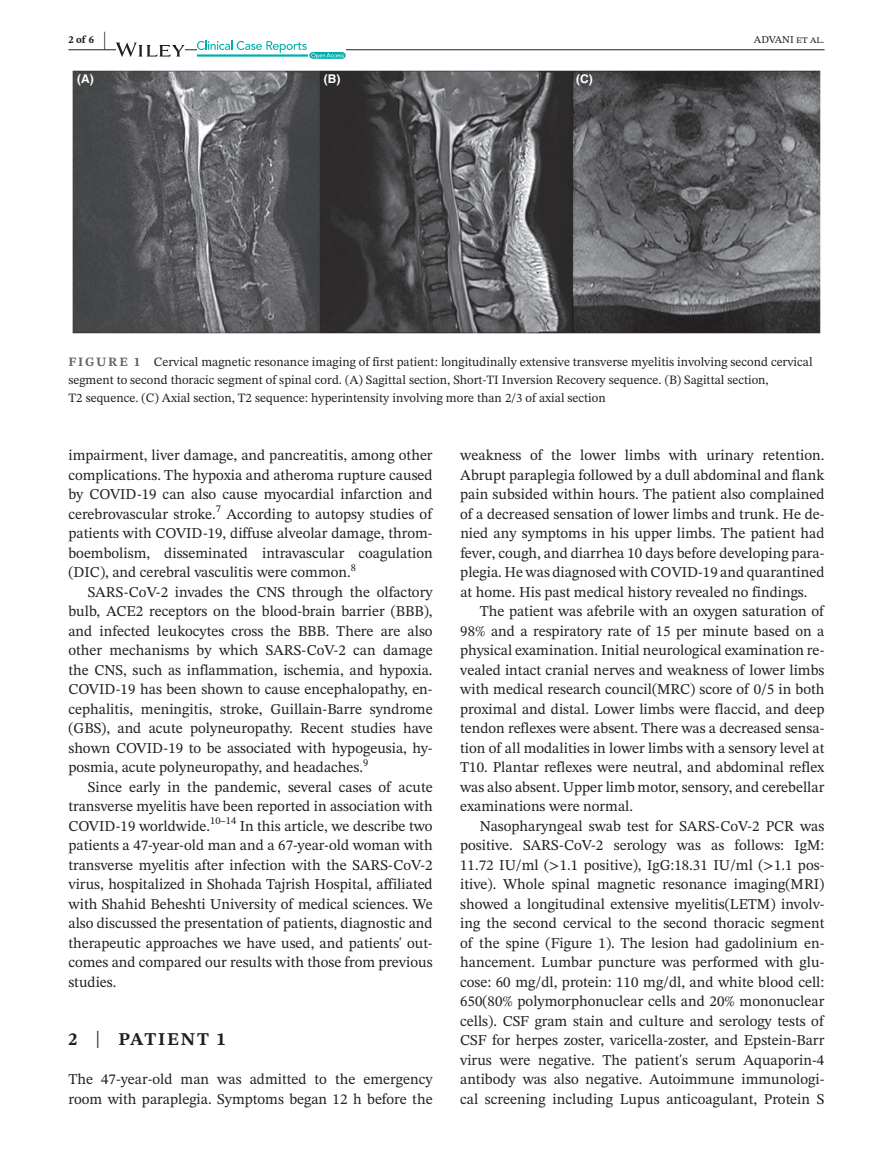
<style>
.page{position:relative;width:893px;height:1174px;background:#fff}
.page>*{position:absolute;margin:0;border:0;box-sizing:border-box;transform-origin:0 0}
.t1{font:700 18px "STIX Two Text";letter-spacing:.1em;color:#231f20}
.t2{font:15px/19.5px "STIX Two Text";color:#231f20;text-align:justify}
.t3{font:12.75px/18px "STIX Two Text";color:#231f20}
.t4{font:700 12px "Helvetica";color:#fff}
.t5{font:10.5px "STIX Two Text";color:#231f20}
.t6{font:700 10.5px "STIX Two Text";color:#231f20}
.s1{font-size:21px}
.s2{font-weight:700;color:#636366}
.s3{font-weight:400;font-size:23.7px}
</style>
<div class="page">
<hr style="left:68px;top:49px;width:756px;height:1px;background:#231f20">
<svg style="left:116px;top:43px;width:69px;height:14px"></svg>
<svg style="left:197px;top:41px;width:149px;height:18px"></svg>
<img style="left:72px;top:70px;width:749px;height:264px">
<p class="t6" style="left:68px;top:32px;width:39px">2 of 6 <span class="s1">|</span></p>
<p class="t5" style="left:754px;top:32px;width:72px">ADVANI et al.</p>
<p class="t4" style="left:77px;top:71px;width:18px">(A)</p>
<p class="t4" style="left:324px;top:71px;width:18px">(B)</p>
<p class="t4" style="left:576px;top:71px;width:18px">(C)</p>
<p class="t3" style="left:68px;top:352px;width:746px"><span class="s2">FIGURE 1</span> Cervical magnetic resonance imaging of first patient: longitudinally extensive transverse myelitis involving second cervical segment to second thoracic segment of spinal cord. (A) Sagittal section, Short-TI Inversion Recovery sequence. (B) Sagittal section,<br>T2 sequence. (C) Axial section, T2 sequence: hyperintensity involving more than 2/3 of axial section</p>
<p class="t2" style="left:68px;top:445px;width:366px">impairment, liver damage, and pancreatitis, among other complications. The hypoxia and atheroma rupture caused by COVID-19 can also cause myocardial infarction and cerebrovascular stroke.</p>
<p class="t5" style="left:216px;top:501px;width:7px">7</p>
<p class="t2" style="left:68px;top:504px;width:366px;text-indent:158px">According to autopsy studies of patients with COVID-19, diffuse alveolar damage, throm&shy;boembolism, disseminated intravascular coagulation (DIC), and cerebral vasculitis were common.</p>
<p class="t5" style="left:351px;top:559px;width:7px">8</p>
<p class="t2" style="left:68px;top:582px;width:366px;text-indent:20px">SARS-CoV-2 invades the CNS through the olfactory bulb, ACE2 receptors on the blood-brain barrier (BBB), and infected leukocytes cross the BBB. There are also other mechanisms by which SARS-CoV-2 can damage the CNS, such as inflammation, ischemia, and hypoxia.<br>COVID-19 has been shown to cause encephalopathy, en&shy;cephalitis, meningitis, stroke, Guillain-Barre syndrome (GBS), and acute polyneuropathy. Recent studies have shown COVID-19 to be associated with hypogeusia, hy&shy;posmia, acute polyneuropathy, and headaches.</p>
<p class="t5" style="left:363px;top:754px;width:7px">9</p>
<p class="t2" style="left:68px;top:777px;width:366px;text-indent:20px">Since early in the pandemic, several cases of acute transverse myelitis have been reported in association with COVID-19 worldwide.</p>
<p class="t5" style="left:210px;top:813px;width:28px">10–14</p>
<p class="t2" style="left:68px;top:816px;width:366px;text-indent:171px">In this article, we describe two patients a 47-year-old man and a 67-year-old woman with transverse myelitis after infection with the SARS-CoV-2 virus, hospitalized in Shohada Tajrish Hospital, affiliated with Shahid Beheshti University of medical sciences. We also discussed the presentation of patients, diagnostic and therapeutic approaches we have used, and patients' out&shy;comes and compared our results with those from previous studies.</p>
<p class="t1" style="left:68px;top:1026px;width:159px">2 <span class="s3">|</span> PATIENT 1</p>
<p class="t2" style="left:68px;top:1069px;width:366px">The 47-year-old man was admitted to the emergency room with paraplegia. Symptoms began 12 h before the</p>
<p class="t2" style="left:460px;top:445px;width:366px">weakness of the lower limbs with urinary retention.<br>Abrupt paraplegia followed by a dull abdominal and flank pain subsided within hours. The patient also complained of a decreased sensation of lower limbs and trunk. He de&shy;nied any symptoms in his upper limbs. The patient had fever, cough, and diarrhea 10 days before developing para&shy;plegia. He was diagnosed with COVID-19 and quarantined at home. His past medical history revealed no findings.</p>
<p class="t2" style="left:460px;top:601px;width:366px;text-indent:20px">The patient was afebrile with an oxygen saturation of 98% and a respiratory rate of 15 per minute based on a physical examination. Initial neurological examination re&shy;vealed intact cranial nerves and weakness of lower limbs with medical research council(MRC) score of 0/5 in both proximal and distal. Lower limbs were flaccid, and deep tendon reflexes were absent. There was a decreased sensa&shy;tion of all modalities in lower limbs with a sensory level at T10. Plantar reflexes were neutral, and abdominal reflex was also absent. Upper limb motor, sensory, and cerebellar examinations were normal.</p>
<p class="t2" style="left:460px;top:816px;width:366px;text-indent:20px">Nasopharyngeal swab test for SARS-CoV-2 PCR was positive. SARS-CoV-2 serology was as follows: IgM:<br>11.72 IU/ml (&gt;1.1 positive), IgG:18.31 IU/ml (&gt;1.1 pos&shy;itive). Whole spinal magnetic resonance imaging(MRI) showed a longitudinal extensive myelitis(LETM) involv&shy;ing the second cervical to the second thoracic segment of the spine (Figure 1). The lesion had gadolinium en&shy;hancement. Lumbar puncture was performed with glu&shy;cose: 60 mg/dl, protein: 110 mg/dl, and white blood cell:<br>650(80% polymorphonuclear cells and 20% mononuclear cells). CSF gram stain and culture and serology tests of CSF for herpes zoster, varicella-zoster, and Epstein-Barr virus were negative. The patient's serum Aquaporin-4 antibody was also negative. Autoimmune immunologi&shy;cal screening including Lupus anticoagulant, Protein S</p>
</div>
